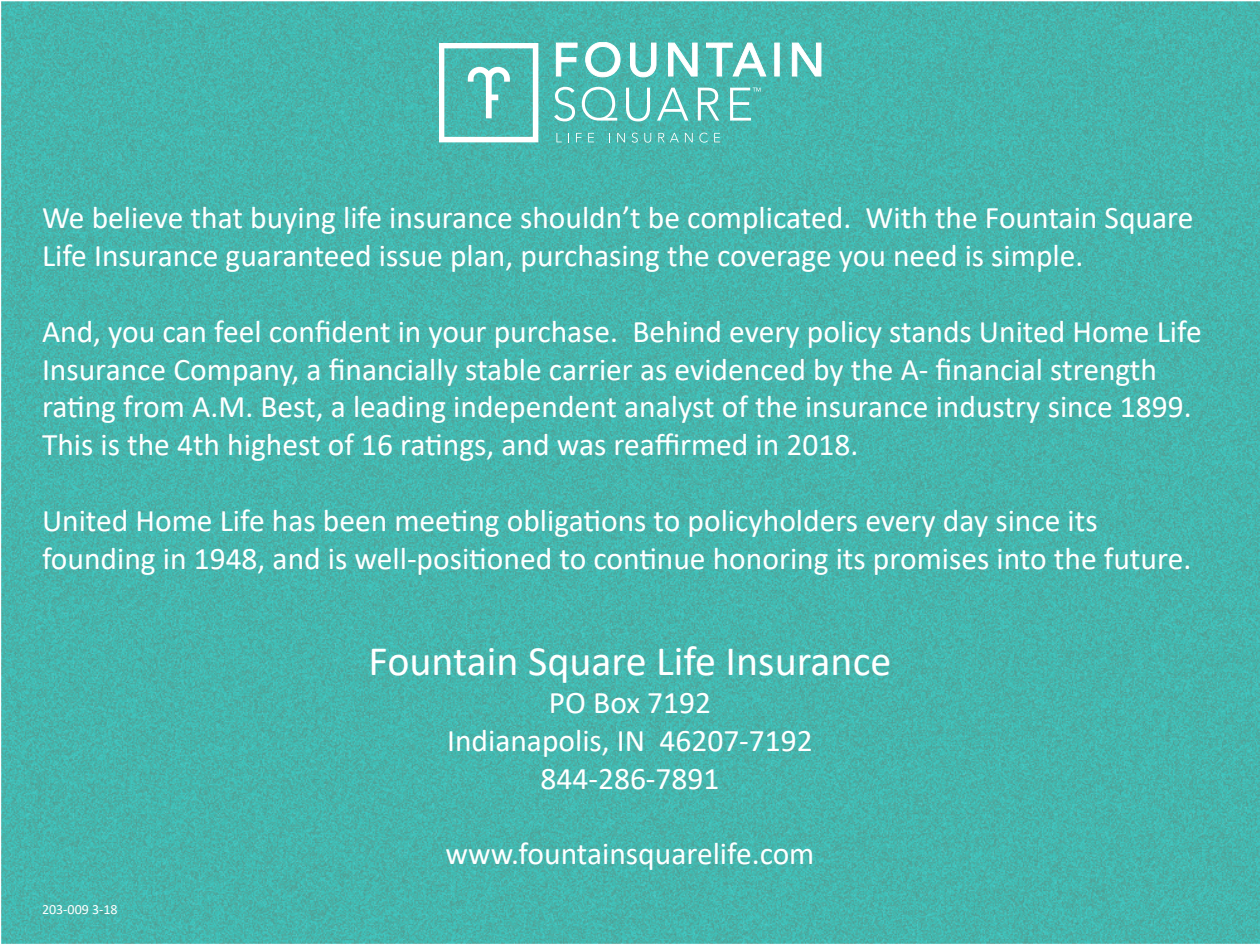
<style>
.page{position:relative;width:1260px;height:945px;background:#fff}
.page>*{position:absolute;margin:0;border:0;box-sizing:border-box;transform-origin:0 0}
.t1{font:42px "Calibri";color:#fff}
.t2{font:31.5px/37.8px "Calibri";color:#fff}
.t3{font:14px "Calibri";color:#fff}
</style>
<div class="page">
<img style="left:1px;top:1px;width:1259px;height:943px">
<svg style="left:556px;top:133px;width:6px;height:9px"></svg>
<svg style="left:576px;top:133px;width:6px;height:9px"></svg>
<svg style="left:588px;top:133px;width:6px;height:9px"></svg>
<svg style="left:617px;top:133px;width:8px;height:9px"></svg>
<svg style="left:632px;top:133px;width:6px;height:10px"></svg>
<svg style="left:644px;top:133px;width:7px;height:10px"></svg>
<svg style="left:658px;top:133px;width:21px;height:9px"></svg>
<svg style="left:685px;top:133px;width:8px;height:9px"></svg>
<svg style="left:699px;top:133px;width:9px;height:10px"></svg>
<svg style="left:714px;top:133px;width:6px;height:9px"></svg>
<svg style="left:556px;top:43px;width:22px;height:34px"></svg>
<svg style="left:585px;top:42px;width:36px;height:35px"></svg>
<svg style="left:630px;top:43px;width:26px;height:34px"></svg>
<svg style="left:668px;top:43px;width:30px;height:34px"></svg>
<svg style="left:706px;top:42px;width:61px;height:35px"></svg>
<hr style="left:775px;top:43px;width:4px;height:33px;background:#fff">
<svg style="left:792px;top:43px;width:29px;height:34px"></svg>
<svg style="left:554px;top:87px;width:21px;height:34px"></svg>
<svg style="left:582px;top:87px;width:35px;height:34px"></svg>
<svg style="left:626px;top:88px;width:24px;height:33px"></svg>
<svg style="left:657px;top:88px;width:31px;height:33px"></svg>
<svg style="left:698px;top:88px;width:21px;height:33px"></svg>
<svg style="left:439px;top:43px;width:99px;height:99px"></svg>
<svg style="left:730px;top:88px;width:31px;height:33px"></svg>
<p class="t2" style="left:42px;top:198px;width:1153px">We believe that buying life insurance shouldn’t be complicated. With the Fountain Square<br>Life Insurance guaranteed issue plan, purchasing the coverage you need is simple.</p>
<p class="t2" style="left:42px;top:312px;width:1161px">And, you can feel confident in your purchase. Behind every policy stands United Home Life Insurance Company, a financially stable carrier as evidenced by the A- financial strength rating from A.M. Best, a leading independent analyst of the insurance industry since 1899.<br>This is the 4th highest of 16 ratings, and was reaffirmed in 2018.</p>
<p class="t2" style="left:42px;top:501px;width:1151px">United Home Life has been meeting obligations to policyholders every day since its founding in 1948, and is well-positioned to continue honoring its promises into the future.</p>
<h1 class="t1" style="left:369px;top:632px;width:524px">Fountain Square Life Insurance</h1>
<p class="t2" style="left:447px;top:683px;width:367px;text-align:center">PO Box 7192<br>Indianapolis, IN 46207-7192<br>844-286-7891</p>
<p class="t3" style="left:42px;top:899px;width:77px">203-009 3-18</p>
<p class="t2" style="left:445px;top:834px;width:371px">www.fountainsquarelife.com</p>
</div>
